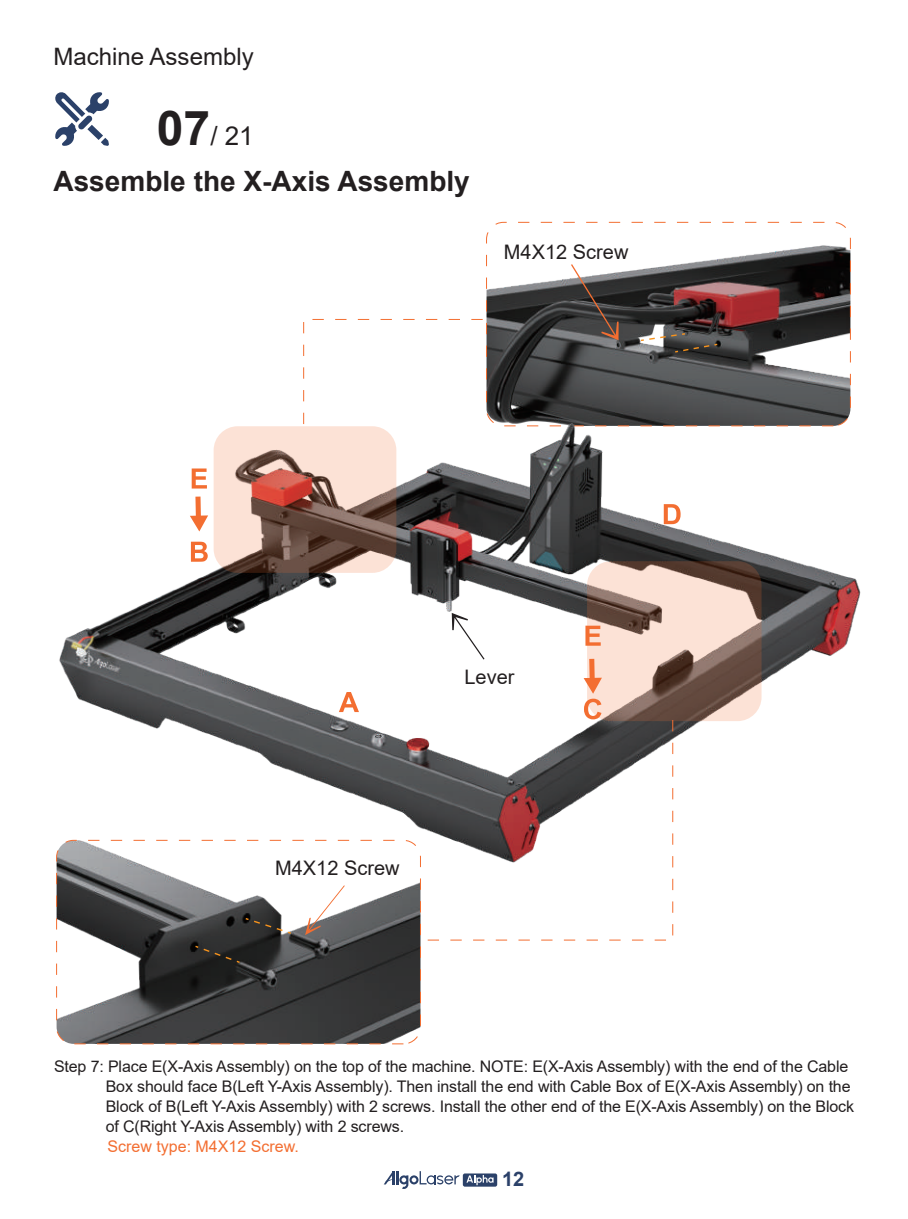
<style>
.page{position:relative;width:908px;height:1219px;background:#fff}
.page>*{position:absolute;margin:0;border:0;box-sizing:border-box;transform-origin:0 0}
.t1{font:700 28px "Arial";color:#231f20}
.t2{font:26px "Arial";color:#231f20}
.t3{font:24px "Arial";color:#231f20}
.t4{font:20px "Arial";color:#231f20}
.t5{font:700 20px "Arial";color:#2b4169}
.t6{font:16px/20px "Arial";letter-spacing:-.01em;color:#231f20}
.t7{font:16px "Arial";color:#f36e31}
.s1{font-weight:700;font-size:48px}
</style>
<div class="page">
<img style="left:486px;top:222px;width:364px;height:201px">
<img style="left:56px;top:423px;width:805px;height:441px">
<svg style="left:213px;top:426px;width:183px;height:147px;background:#ba998e"></svg>
<svg style="left:586px;top:561px;width:175px;height:160px;background:#b69c91"></svg>
<svg style="left:190px;top:497px;width:18px;height:34px"></svg>
<svg style="left:585px;top:626px;width:15px;height:20px"></svg>
<svg style="left:191px;top:468px;width:16px;height:21px"></svg>
<svg style="left:339px;top:692px;width:20px;height:20px"></svg>
<svg style="left:191px;top:542px;width:17px;height:20px"></svg>
<svg style="left:583px;top:659px;width:18px;height:60px"></svg>
<svg style="left:663px;top:504px;width:17px;height:20px"></svg>
<svg style="left:303px;top:319px;width:184px;height:106px"></svg>
<svg style="left:418px;top:719px;width:255px;height:222px"></svg>
<img style="left:57px;top:840px;width:363px;height:204px">
<div style="left:56px;top:840px;width:364px;height:204px;border:1px dashed #f36e31;border-radius:17px"></div>
<svg style="left:305px;top:885px;width:39px;height:50px"></svg>
<svg style="left:194px;top:944px;width:47px;height:20px"></svg>
<svg style="left:244px;top:917px;width:48px;height:18px"></svg>
<svg style="left:570px;top:264px;width:48px;height:76px;background:#696361"></svg>
<svg style="left:640px;top:333px;width:77px;height:20px;background:#6f6c69"></svg>
<svg style="left:451px;top:613px;width:33px;height:46px"></svg>
<svg style="left:383px;top:1171px;width:76px;height:18px"></svg>
<div style="left:462px;top:1173px;width:35px;height:14px;background:#2b4169;border-radius:2px"></div>
<svg style="left:466px;top:1175px;width:27px;height:10px"></svg>
<svg style="left:55px;top:92px;width:54px;height:54px"></svg>
<h3 class="t3" style="left:53px;top:40px;width:202px">Machine Assembly</h3>
<h2 class="t2" style="left:157px;top:118px;width:98px"><span class="s1">07</span>/ 21</h2>
<h1 class="t1" style="left:53px;top:162px;width:418px">Assemble the X-Axis Assembly</h1>
<p class="t4" style="left:503px;top:238px;width:126px">M4X12 Screw</p>
<p class="t4" style="left:464px;top:663px;width:52px">Lever</p>
<p class="t4" style="left:275px;top:854px;width:126px">M4X12 Screw</p>
<p class="t6" style="left:106px;top:1056px;width:749px;text-indent:-52px">Step 7: Place E(X-Axis Assembly) on the top of the machine. NOTE: E(X-Axis Assembly) with the end of the Cable Box should face B(Left Y-Axis Assembly). Then install the end with Cable Box of E(X-Axis Assembly) on the Block of B(Left Y-Axis Assembly) with 2 screws. Install the other end of the E(X-Axis Assembly) on the Block of C(Right Y-Axis Assembly) with 2 screws.</p>
<p class="t7" style="left:107px;top:1135px;width:193px">Screw type: M4X12 Screw.</p>
<p class="t5" style="left:502px;top:1165px;width:24px">12</p>
</div>
